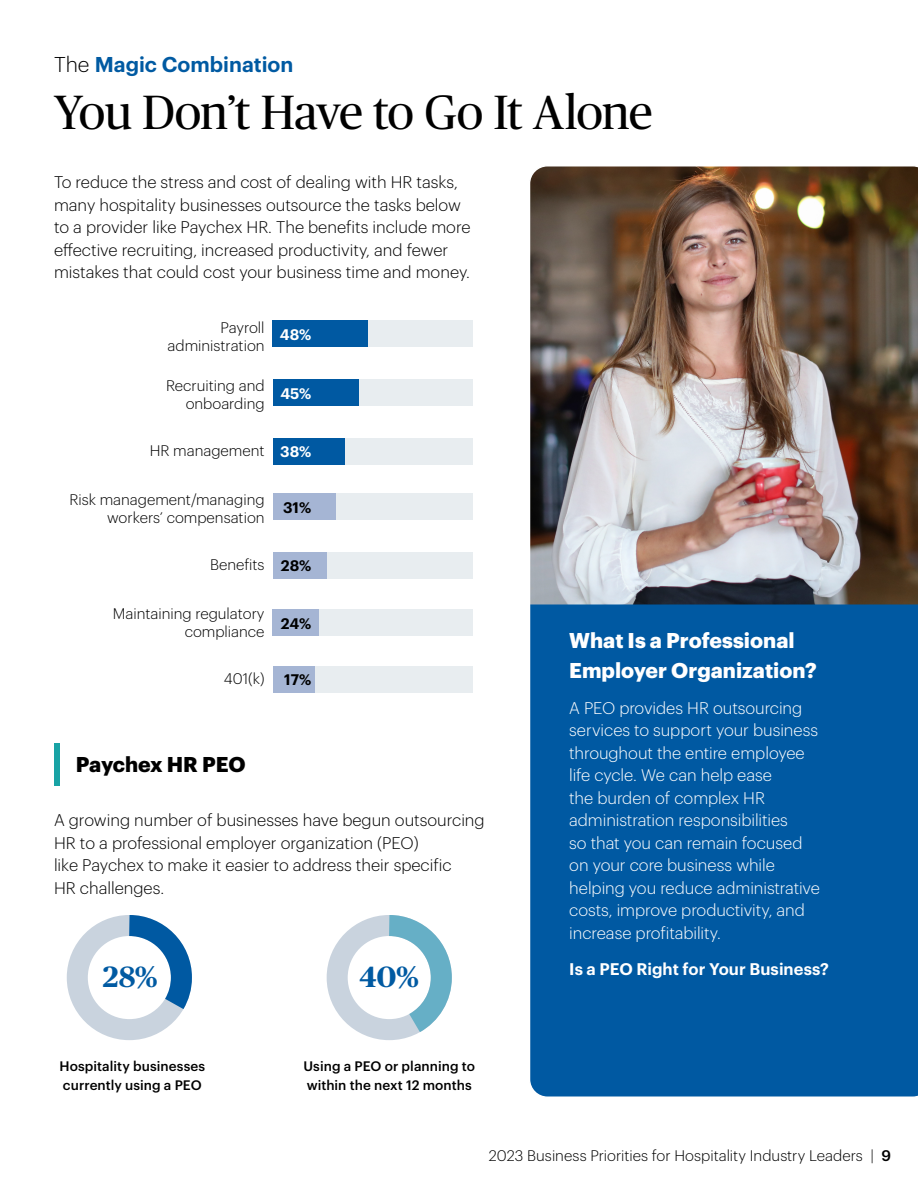
<style>
.page{position:relative;width:918px;height:1188px;background:#fff}
.page>*{position:absolute;margin:0;border:0;box-sizing:border-box;transform-origin:0 0}
.t1{font:48px "Publico Headline";letter-spacing:-.025em;color:#000}
.t2{font:700 29.25px "Publico Headline";color:#005aa2}
.t3{font:700 21px/30px "Graphik";color:#fff}
.t4{font:600 21px "Graphik";color:#005aa2}
.t5{font:700 21px "Graphik";letter-spacing:-.01em;color:#000}
.t6{font:300 16.5px/22.5px "Graphik";color:#000}
.t7{font:300 16.5px/22.5px "Graphik";letter-spacing:-.005em;color:#fff}
.t8{font:600 16.5px "Graphik";color:#fff}
.t9{font:300 15px/18px "Graphik";color:#000;text-align:right}
.t10{font:600 15px "Graphik";color:#000}
.t11{font:600 15px "Graphik";color:#fff}
.t12{font:500 13.5px/19.5px "Graphik";letter-spacing:.005em;color:#000}
.s1{font-weight:300;color:#000101}
.s2{font-weight:600;color:#fff}
.s3{font-weight:600}
.s4{font-weight:500}
</style>
<div class="page">
<img style="left:530px;top:166px;width:388px;height:931px">
<div style="left:274px;top:379px;width:198px;height:27px;background:#e8edf0"></div>
<div style="left:273px;top:379px;width:85px;height:27px;background:#0059a2"></div>
<div style="left:274px;top:493px;width:198px;height:27px;background:#e8edf0"></div>
<div style="left:273px;top:493px;width:63px;height:27px;background:#a5b5d4"></div>
<div style="left:274px;top:609px;width:198px;height:27px;background:#e8edf0"></div>
<div style="left:273px;top:609px;width:46px;height:27px;background:#a5b5d4"></div>
<div style="left:274px;top:666px;width:198px;height:26px;background:#e8edf0"></div>
<div style="left:273px;top:666px;width:42px;height:26px;background:#a5b5d4"></div>
<div style="left:274px;top:320px;width:198px;height:27px;background:#e8edf0"></div>
<div style="left:273px;top:320px;width:95px;height:27px;background:#0059a2"></div>
<div style="left:274px;top:438px;width:198px;height:27px;background:#e8edf0"></div>
<div style="left:273px;top:438px;width:72px;height:27px;background:#0059a2"></div>
<div style="left:274px;top:552px;width:198px;height:27px;background:#e8edf0"></div>
<div style="left:273px;top:552px;width:54px;height:27px;background:#a5b5d4"></div>
<div style="left:54px;top:744px;width:6px;height:42px;background:#18a3a5"></div>
<div style="left:67px;top:915px;width:125px;height:125px;border:21px solid #c9d3de;border-radius:50%"></div>
<svg style="left:108px;top:915px;width:84px;height:118px"></svg>
<div style="left:327px;top:915px;width:125px;height:125px;border:21px solid #c9d3de;border-radius:50%"></div>
<svg style="left:368px;top:915px;width:84px;height:125px"></svg>
<p class="t4" style="left:54px;top:49px;width:241px"><span class="s1">The</span> Magic Combination</p>
<h1 class="t1" style="left:54px;top:79px;width:600px">You Don’t Have to Go It Alone</h1>
<p class="t6" style="left:54px;top:170px;width:418px">To reduce the stress and cost of dealing with HR tasks, many hospitality businesses outsource the tasks below to a provider like Paychex HR. The benefits include more effective recruiting, increased productivity, and fewer mistakes that could cost your business time and money.</p>
<p class="t9" style="left:168px;top:317px;width:99px">Payroll administration</p>
<p class="t11" style="left:280px;top:323px;width:33px">48%</p>
<p class="t9" style="left:166px;top:376px;width:100px">Recruiting and onboarding</p>
<p class="t11" style="left:280px;top:382px;width:32px">45%</p>
<p class="t9" style="left:150px;top:440px;width:163px">HR management <span class="s2">38%</span></p>
<p class="t9" style="left:69px;top:490px;width:197px">Risk management/managing workers’ compensation</p>
<p class="t10" style="left:283px;top:496px;width:30px">31%</p>
<p class="t9" style="left:210px;top:554px;width:103px">Benefits <span class="s3">28%</span></p>
<p class="t9" style="left:113px;top:604px;width:153px">Maintaining regulatory compliance</p>
<p class="t10" style="left:281px;top:612px;width:32px">24%</p>
<p class="t9" style="left:224px;top:668px;width:42px">401(k)</p>
<p class="t10" style="left:284px;top:668px;width:28px">17%</p>
<p class="t5" style="left:76px;top:748px;width:171px">Paychex HR PEO</p>
<p class="t6" style="left:54px;top:808px;width:432px">A growing number of businesses have begun outsourcing HR to a professional employer organization (PEO)<br>like Paychex to make it easier to address their specific<br>HR challenges.</p>
<h2 class="t2" style="left:103px;top:955px;width:56px">28%</h2>
<h2 class="t2" style="left:359px;top:955px;width:61px">40%</h2>
<p class="t12" style="left:59px;top:1055px;width:147px">Hospitality businesses currently using a PEO</p>
<p class="t12" style="left:303px;top:1055px;width:173px">Using a PEO or planning to within the next 12 months</p>
<p class="t3" style="left:569px;top:623px;width:249px">What Is a Professional<br>Employer Organization?</p>
<p class="t7" style="left:569px;top:695px;width:252px">A PEO provides HR outsourcing services to support your business throughout the entire employee life cycle. We can help ease<br>the burden of complex HR administration responsibilities<br>so that you can remain focused on your core business while helping you reduce administrative costs, improve productivity, and increase profitability.</p>
<p class="t8" style="left:569px;top:956px;width:261px">Is a PEO Right for Your Business?</p>
<p class="t9" style="left:489px;top:1145px;width:404px">2023 Business Priorities for Hospitality Industry Leaders | <span class="s4">9</span></p>
</div>
